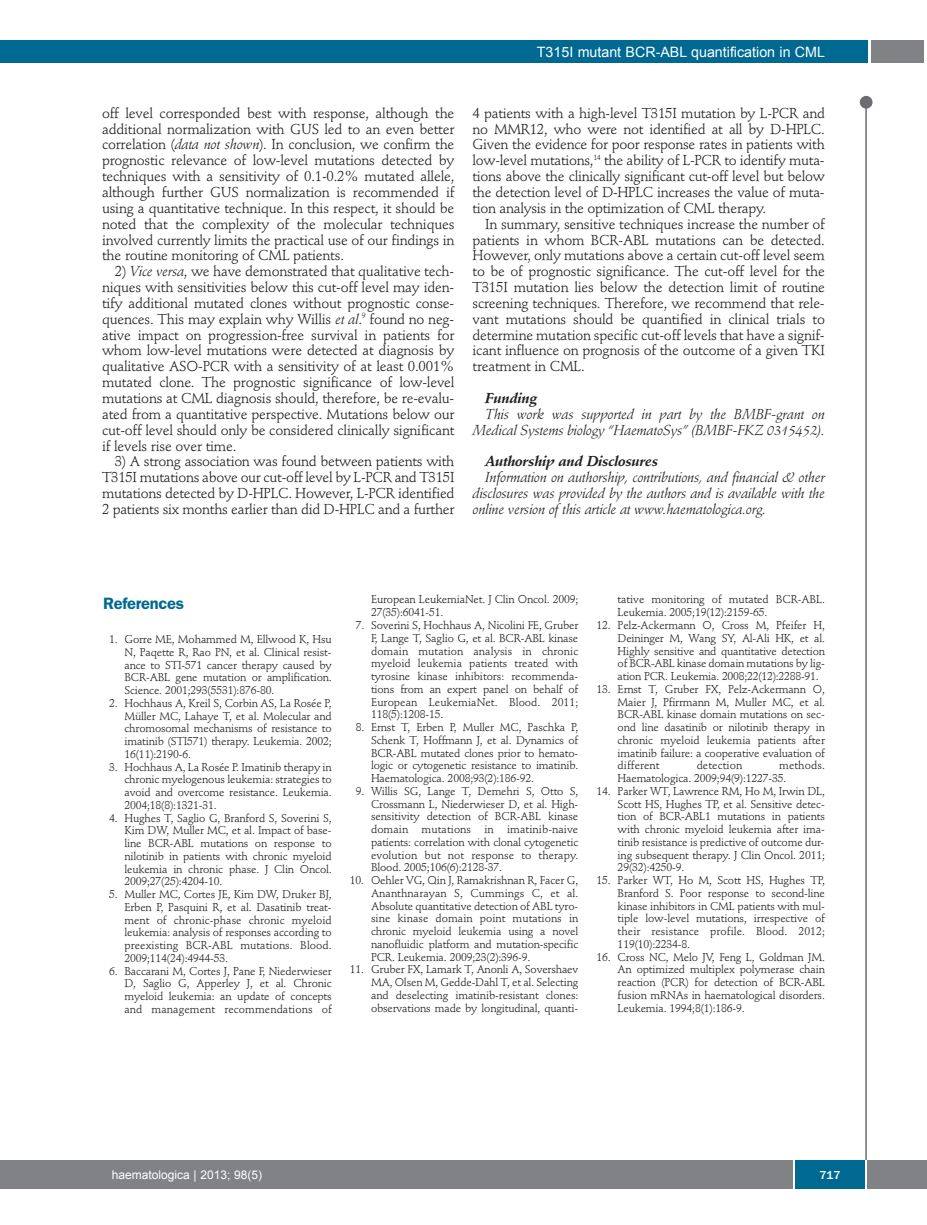
<style>
.page{position:relative;width:927px;height:1225px;background:#fff}
.page>*{position:absolute;margin:0;border:0;box-sizing:border-box;transform-origin:0 0}
.t1{font:600 16.5px "Franklin Gothic";letter-spacing:-.015em;color:#006991}
.t2{font:14.25px/15.9px "Stempel Schneidler";letter-spacing:-.015em;color:#231f20;text-align:justify}
.t3{font:italic 14.25px/15.9px "Stempel Schneidler";letter-spacing:-.015em;color:#231f20;text-align:right}
.t4{font:14.25px "Arial";color:#fff}
.t5{font:italic 700 14.25px "Stempel Schneidler";letter-spacing:-.015em;color:#231f20}
.t6{font:12px "Arial";color:#fff}
.t7{font:500 12px "Franklin Gothic";color:#fff}
.t8{font:11.25px/12.8px "Stempel Schneidler";letter-spacing:-.015em;color:#231f20;text-align:justify}
.t9{font:11.25px "Stempel Schneidler";letter-spacing:.005em;color:#231f20}
.s1{font-style:italic}
</style>
<div class="page">
<div style="left:860px;top:96px;width:12px;height:13px;background:#6c6d70;border-radius:50%"></div>
<hr style="left:865px;top:98px;width:2px;height:1062px;background:#6c6d70">
<div style="left:871px;top:40px;width:52px;height:22px;background:#808285"></div>
<div style="left:18px;top:40px;width:849px;height:22px;background:#006991"></div>
<div style="left:17px;top:1160px;width:910px;height:28px;background:#808285"></div>
<div style="left:795px;top:1160px;width:70px;height:28px;background:#006991"></div>
<hr style="left:793px;top:1160px;width:2px;height:28px;background:#fff">
<hr style="left:865px;top:1160px;width:2px;height:28px;background:#fff">
<div style="left:0;top:40px;width:19px;height:22px;background:#006991"></div>
<div style="left:0;top:1160px;width:18px;height:28px;background:#808285"></div>
<p class="t4" style="left:537px;top:44px;width:290px">T315I mutant BCR-ABL quantification in CML</p>
<p class="t2" style="left:102px;top:106px;width:354px">off level corresponded best with response, although the additional normalization with GUS led to an even better correlation (<span class="s1">data not shown</span>). In conclusion, we confirm the prognostic relevance of low-level mutations detected by techniques with a sensitivity of 0.1-0.2% mutated allele, although further GUS normalization is recommended if using a quantitative technique. In this respect, it should be noted that the complexity of the molecular techniques involved currently limits the practical use of our findings in the routine monitoring of CML patients.</p>
<p class="t2" style="left:102px;top:265px;width:354px;text-indent:13px">2) <span class="s1">Vice versa</span>, we have demonstrated that qualitative tech&shy;niques with sensitivities below this cut-off level may iden&shy;tify additional mutated clones without prognostic conse&shy;quences. This may explain why Willis <span class="s1">et al</span>.<sup>9</sup> found no neg&shy;ative impact on progression-free survival in patients for whom low-level mutations were detected at diagnosis by qualitative ASO-PCR with a sensitivity of at least 0.001% mutated clone. The prognostic significance of low-level mutations at CML diagnosis should, therefore, be re-evalu&shy;ated from a quantitative perspective. Mutations below our cut-off level should only be considered clinically significant if levels rise over time.</p>
<p class="t2" style="left:102px;top:455px;width:354px;text-indent:13px">3) A strong association was found between patients with T315I mutations above our cut-off level by L-PCR and T315I mutations detected by D-HPLC. However, L-PCR identified 2 patients six months earlier than did D-HPLC and a further</p>
<p class="t2" style="left:472px;top:106px;width:354px">4 patients with a high-level T315I mutation by L-PCR and no MMR12, who were not identified at all by D-HPLC.<br>Given the evidence for poor response rates in patients with low-level mutations,<sup>14</sup> the ability of L-PCR to identify muta&shy;tions above the clinically significant cut-off level but below the detection level of D-HPLC increases the value of muta&shy;tion analysis in the optimization of CML therapy.</p>
<p class="t2" style="left:472px;top:217px;width:354px;text-indent:13px">In summary, sensitive techniques increase the number of patients in whom BCR-ABL mutations can be detected.<br>However, only mutations above a certain cut-off level seem to be of prognostic significance. The cut-off level for the T315I mutation lies below the detection limit of routine screening techniques. Therefore, we recommend that rele&shy;vant mutations should be quantified in clinical trials to determine mutation specific cut-off levels that have a signif&shy;icant influence on prognosis of the outcome of a given TKI treatment in CML.</p>
<p class="t5" style="left:485px;top:392px;width:53px">Funding</p>
<p class="t3" style="left:472px;top:407px;width:354px">This work was supported in part by the BMBF-grant on<br>Medical Systems biology “HaematoSys” (BMBF-FKZ 0315452).</p>
<p class="t5" style="left:485px;top:455px;width:174px">Authorship and Disclosures</p>
<p class="t3" style="left:472px;top:471px;width:354px;text-align:justify;text-indent:13px">Information on authorship, contributions, and financial &amp; other disclosures was provided by the authors and is available with the online version of this article at www.haematologica.org.</p>
<h1 class="t1" style="left:103px;top:597px;width:82px">References</h1>
<p class="t8" style="left:124px;top:634px;width:209px;text-indent:-15px">1. Gorre ME, Mohammed M, Ellwood K, Hsu N, Paqette R, Rao PN, et al. Clinical resist&shy;ance to STI-571 cancer therapy caused by BCR-ABL gene mutation or amplification.<br>Science. 2001;293(5531):876-80.</p>
<p class="t8" style="left:124px;top:697px;width:209px;text-indent:-15px">2. Hochhaus A, Kreil S, Corbin AS, La Rosée P, Müller MC, Lahaye T, et al. Molecular and chromosomal mechanisms of resistance to imatinib (STI571) therapy. Leukemia. 2002; 16(11):2190-6.</p>
<p class="t8" style="left:124px;top:761px;width:209px;text-indent:-15px">3. Hochhaus A, La Rosée P. Imatinib therapy in chronic myelogenous leukemia: strategies to avoid and overcome resistance. Leukemia.<br>2004;18(8):1321-31.</p>
<p class="t8" style="left:124px;top:812px;width:209px;text-indent:-15px">4. Hughes T, Saglio G, Branford S, Soverini S, Kim DW, Muller MC, et al. Impact of base&shy;line BCR-ABL mutations on response to nilotinib in patients with chronic myeloid leukemia in chronic phase. J Clin Oncol.<br>2009;27(25):4204-10.</p>
<p class="t8" style="left:124px;top:889px;width:209px;text-indent:-15px">5. Muller MC, Cortes JE, Kim DW, Druker BJ, Erben P, Pasquini R, et al. Dasatinib treat&shy;ment of chronic-phase chronic myeloid leukemia: analysis of responses according to preexisting BCR-ABL mutations. Blood.<br>2009;114(24):4944-53.</p>
<p class="t8" style="left:124px;top:965px;width:209px;text-indent:-15px">6. Baccarani M, Cortes J, Pane F, Niederwieser D, Saglio G, Apperley J, et al. Chronic myeloid leukemia: an update of concepts and management recommendations of</p>
<p class="t8" style="left:371px;top:594px;width:209px">European LeukemiaNet. J Clin Oncol. 2009;<br>27(35):6041-51.</p>
<p class="t8" style="left:371px;top:620px;width:209px;text-indent:-15px">7. Soverini S, Hochhaus A, Nicolini FE, Gruber F, Lange T, Saglio G, et al. BCR-ABL kinase domain mutation analysis in chronic myeloid leukemia patients treated with tyrosine kinase inhibitors: recommenda&shy;tions from an expert panel on behalf of European LeukemiaNet. Blood. 2011; 118(5):1208-15.</p>
<p class="t8" style="left:371px;top:722px;width:209px;text-indent:-15px">8. Ernst T, Erben P, Muller MC, Paschka P, Schenk T, Hoffmann J, et al. Dynamics of BCR-ABL mutated clones prior to hemato&shy;logic or cytogenetic resistance to imatinib.<br>Haematologica. 2008;93(2):186-92.</p>
<p class="t8" style="left:371px;top:785px;width:209px;text-indent:-15px">9. Willis SG, Lange T, Demehri S, Otto S, Crossmann L, Niederwieser D, et al. High&shy;sensitivity detection of BCR-ABL kinase domain mutations in imatinib-naive patients: correlation with clonal cytogenetic evolution but not response to therapy.<br>Blood. 2005;106(6):2128-37.</p>
<p class="t8" style="left:371px;top:875px;width:209px;text-indent:-21px">10. Oehler VG, Qin J, Ramakrishnan R, Facer G, Ananthnarayan S, Cummings C, et al.<br>Absolute quantitative detection of ABL tyro&shy;sine kinase domain point mutations in chronic myeloid leukemia using a novel nanofluidic platform and mutation-specific PCR. Leukemia. 2009;23(2):396-9.</p>
<p class="t8" style="left:371px;top:964px;width:209px;text-indent:-21px">11. Gruber FX, Lamark T, Anonli A, Sovershaev MA, Olsen M, Gedde-Dahl T, et al. Selecting and deselecting imatinib-resistant clones: observations made by longitudinal, quanti-</p>
<p class="t8" style="left:618px;top:594px;width:209px">tative monitoring of mutated BCR-ABL.<br>Leukemia. 2005;19(12):2159-65.</p>
<p class="t8" style="left:618px;top:620px;width:209px;text-indent:-21px">12. Pelz-Ackermann O, Cross M, Pfeifer H, Deininger M, Wang SY, Al-Ali HK, et al.<br>Highly sensitive and quantitative detection of BCR-ABL kinase domain mutations by lig&shy;ation PCR. Leukemia. 2008;22(12):2288-91.</p>
<p class="t8" style="left:618px;top:683px;width:209px;text-indent:-21px">13. Ernst T, Gruber FX, Pelz-Ackermann O, Maier J, Pfirrmann M, Muller MC, et al.<br>BCR-ABL kinase domain mutations on sec&shy;ond line dasatinib or nilotinib therapy in chronic myeloid leukemia patients after imatinib failure: a cooperative evaluation of different</p>
<p class="t8" style="left:618px;top:760px;width:209px;text-indent:162px">methods.<br>Haematologica. 2009;94(9):1227-35.</p>
<p class="t8" style="left:618px;top:785px;width:209px;text-indent:-21px">14. Parker WT, Lawrence RM, Ho M, Irwin DL, Scott HS, Hughes TP, et al. Sensitive detec&shy;tion of BCR-ABL1 mutations in patients with chronic myeloid leukemia after ima&shy;tinib resistance is predictive of outcome dur&shy;ing subsequent therapy. J Clin Oncol. 2011; 29(32):4250-9.</p>
<p class="t8" style="left:618px;top:875px;width:209px;text-indent:-21px">15. Parker WT, Ho M, Scott HS, Hughes TP, Branford S. Poor response to second-line kinase inhibitors in CML patients with mul&shy;tiple low-level mutations, irrespective of their resistance profile. Blood. 2012; 119(10):2234-8.</p>
<p class="t8" style="left:618px;top:951px;width:209px;text-indent:-21px">16. Cross NC, Melo JV, Feng L, Goldman JM.<br>An optimized multiplex polymerase chain reaction (PCR) for detection of BCR-ABL fusion mRNAs in haematological disorders.<br>Leukemia. 1994;8(1):186-9.</p>
<p class="t9" style="left:697px;top:761px;width:47px">detection</p>
<p class="t6" style="left:112px;top:1168px;width:152px">haematologica | 2013; 98(5)</p>
<p class="t7" style="left:819px;top:1171px;width:23px">717</p>
</div>
